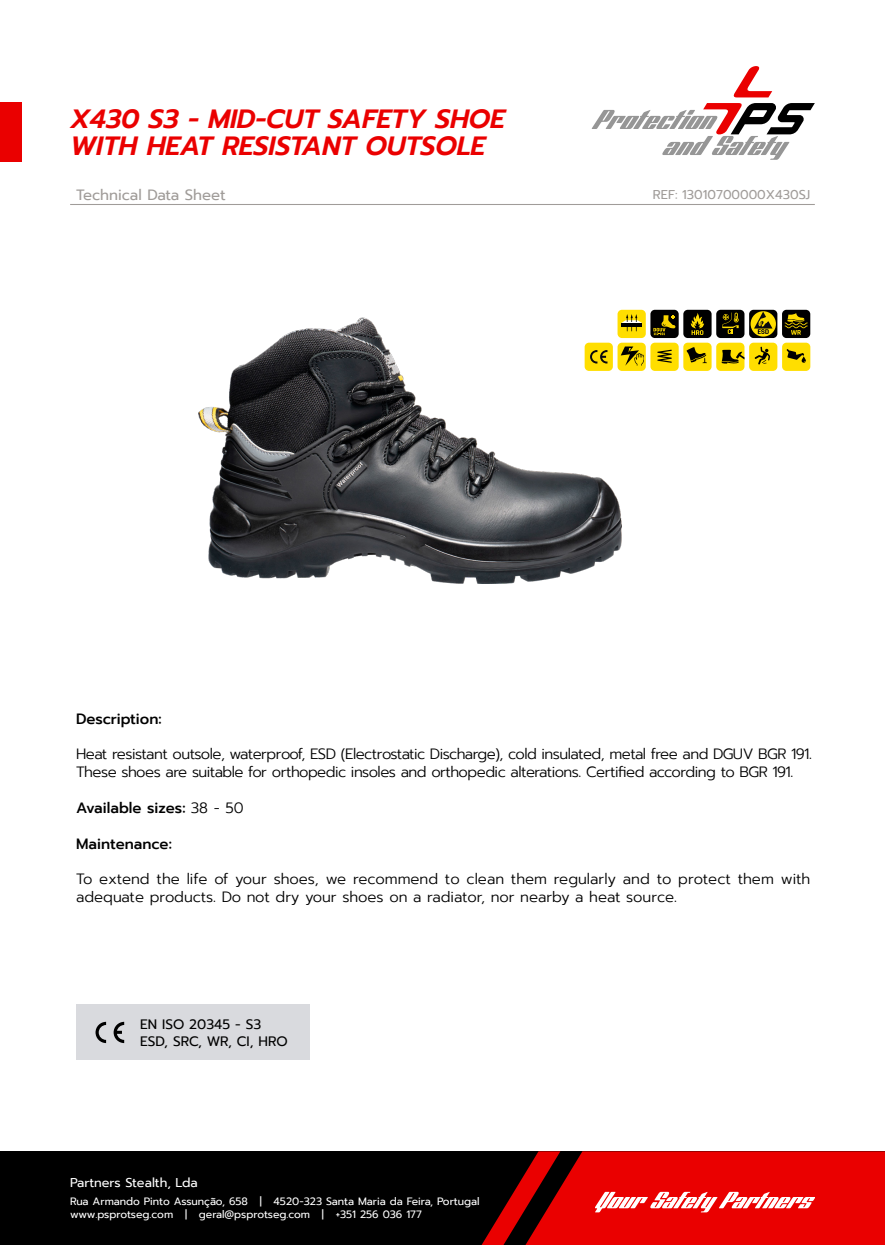
<style>
.page{position:relative;width:885px;height:1245px;background:#fff}
.page>*{position:absolute;margin:0;border:0;box-sizing:border-box;transform-origin:0 0}
.t1{font:italic 600 26.4px/26.8px "Prompt";color:#ea0000}
.t2{font:300 14.85px/17.9px "Prompt";letter-spacing:-.035em;color:#000}
.t3{font:300 14.85px/17.9px "Prompt";color:#000}
.t4{font:500 14.85px "Prompt";color:#000}
.t5{font:14.85px "Prompt";color:#a09c99}
.t6{font:13.65px/16.4px "Prompt";color:#000}
.t7{font:12.75px "Prompt";color:#a09c99}
.t8{font:12.75px "Prompt";color:#fff}
.t9{font:10.65px/13.4px "Prompt";color:#fff}
.s1{font-weight:300}
</style>
<div class="page">
<svg style="left:749px;top:310px;width:28px;height:28px"></svg>
<div style="left:618px;top:343px;width:28px;height:28px;background:#ffde00;border-radius:4px"></div>
<div style="left:618px;top:310px;width:28px;height:28px;background:#ffde00;border-radius:4px"></div>
<div style="left:650px;top:343px;width:29px;height:28px;background:#ffde00;border-radius:4px"></div>
<div style="left:683px;top:343px;width:29px;height:28px;background:#ffde00;border-radius:4px"></div>
<div style="left:749px;top:343px;width:28px;height:28px;background:#ffde00;border-radius:4px"></div>
<div style="left:782px;top:343px;width:28px;height:28px;background:#ffde00;border-radius:4px"></div>
<svg style="left:622px;top:347px;width:22px;height:19px"></svg>
<div style="left:716px;top:343px;width:28px;height:28px;background:#ffde00;border-radius:4px"></div>
<svg style="left:722px;top:350px;width:23px;height:14px"></svg>
<svg style="left:657px;top:350px;width:15px;height:13px"></svg>
<svg style="left:686px;top:347px;width:21px;height:16px"></svg>
<svg style="left:622px;top:314px;width:20px;height:17px"></svg>
<div style="left:0;top:1151px;width:885px;height:94px;background:#000"></div>
<svg style="left:733px;top:66px;width:39px;height:31px"></svg>
<svg style="left:592px;top:103px;width:223px;height:57px"></svg>
<hr style="left:70px;top:204px;width:745px;height:1px;background:#a09c99">
<svg style="left:482px;top:1151px;width:403px;height:94px"></svg>
<div style="left:0;top:103px;width:21px;height:59px;background:#ea0000"></div>
<div style="left:76px;top:1005px;width:233px;height:55px;background:#d9dade"></div>
<svg style="left:114px;top:1022px;width:10px;height:21px"></svg>
<svg style="left:96px;top:1022px;width:10px;height:21px"></svg>
<svg style="left:755px;top:347px;width:15px;height:17px"></svg>
<svg style="left:787px;top:349px;width:19px;height:14px"></svg>
<div style="left:751px;top:311px;width:25px;height:26px;background:#ffde00;border-radius:50%"></div>
<svg style="left:754px;top:312px;width:19px;height:22px"></svg>
<img style="left:198px;top:317px;width:424px;height:266px">
<div style="left:782px;top:310px;width:28px;height:28px;background:#000;border-radius:4px"></div>
<svg style="left:785px;top:313px;width:23px;height:22px"></svg>
<div style="left:683px;top:310px;width:29px;height:28px;background:#000;border-radius:4px"></div>
<svg style="left:690px;top:313px;width:14px;height:22px"></svg>
<div style="left:650px;top:310px;width:29px;height:28px;background:#000;border-radius:4px"></div>
<svg style="left:653px;top:315px;width:23px;height:20px"></svg>
<div style="left:716px;top:310px;width:28px;height:28px;background:#000;border-radius:4px"></div>
<svg style="left:722px;top:313px;width:17px;height:21px"></svg>
<div style="left:585px;top:343px;width:28px;height:28px;background:#ffde00;border-radius:4px"></div>
<svg style="left:590px;top:350px;width:17px;height:14px"></svg>
<h1 class="t1" style="left:70px;top:106px;width:436px">X430 S3 - MID-CUT SAFETY SHOE<br>WITH HEAT RESISTANT OUTSOLE</h1>
<p class="t5" style="left:76px;top:185px;width:151px">Technical Data Sheet</p>
<p class="t7" style="left:653px;top:185px;width:159px">REF: 13010700000X430SJ</p>
<p class="t4" style="left:76px;top:708px;width:87px">Description:</p>
<p class="t2" style="left:76px;top:745px;width:737px">Heat resistant outsole, waterproof, ESD (Electrostatic Discharge), cold insulated, metal free and DGUV BGR 191.<br>These shoes are suitable for orthopedic insoles and orthopedic alterations. Certified according to BGR 191.</p>
<p class="t4" style="left:76px;top:797px;width:169px">Available sizes: <span class="s1">38 - 50</span></p>
<p class="t4" style="left:76px;top:833px;width:97px">Maintenance:</p>
<p class="t3" style="left:76px;top:870px;width:736px">To extend the life of your shoes, we recommend to clean them regularly and to protect them with adequate products. Do not dry your shoes on a radiator, nor nearby a heat source.</p>
<p class="t6" style="left:140px;top:1016px;width:149px">EN ISO 20345 - S3<br>ESD, SRC, WR, CI, HRO</p>
<p class="t8" style="left:70px;top:1173px;width:129px">Partners Stealth, Lda</p>
<p class="t9" style="left:70px;top:1194px;width:411px">Rua Armando Pinto Assunção, 658 | 4520-323 Santa Maria da Feira, Portugal www.psprotseg.com | geral@psprotseg.com | +351 256 036 177</p>
</div>
